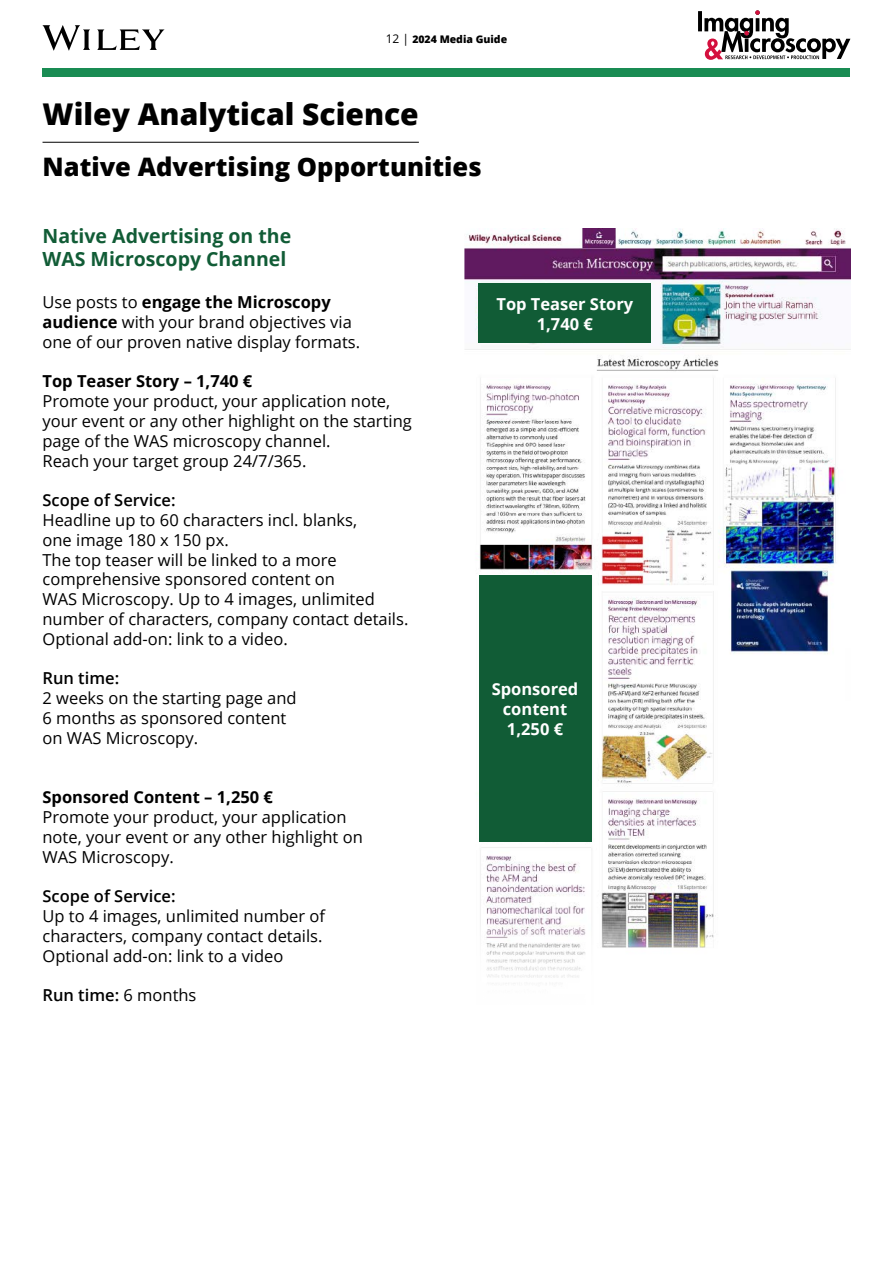
<style>
.page{position:relative;width:893px;height:1263px;background:#fff}
.page>*{position:absolute;margin:0;border:0;box-sizing:border-box;transform-origin:0 0}
.t1{font:800 30px "Open Sans";color:#000}
.t2{font:800 25.5px "Open Sans";color:#000}
.t3{font:700 19.5px/23.4px "Open Sans";color:#115c36}
.t4{font:16.5px/19.8px "Open Sans";color:#000}
.t5{font:600 16.5px "Open Sans";color:#000}
.t6{font:700 16.5px "Open Sans";color:#000}
.t7{font:700 16.5px/19.8px "Open Sans";color:#fff;text-align:center}
.t8{font:800 10.5px "Open Sans";color:#000}
.s1{font-weight:400;font-size:12px}
.s2{font-weight:700}
.s3{font-weight:400}
</style>
<div class="page">
<img style="left:465px;top:228px;width:385px;height:756px">
<div style="left:479px;top:284px;width:172px;height:59px;background:#115c36"></div>
<div style="left:479px;top:575px;width:112px;height:266px;background:#115c36"></div>
<hr style="left:43px;top:142px;width:376px;height:1px;background:#000">
<svg style="left:698px;top:10px;width:152px;height:50px"></svg>
<div style="left:43px;top:68px;width:807px;height:9px;background:#198c53"></div>
<svg style="left:43px;top:25px;width:121px;height:26px"></svg>
<p class="t8" style="left:386px;top:31px;width:123px"><span class="s1">12 |</span> 2024 Media Guide</p>
<h1 class="t1" style="left:43px;top:91px;width:378px">Wiley Analytical Science</h1>
<h2 class="t2" style="left:43px;top:147px;width:441px">Native Advertising Opportunities</h2>
<p class="t3" style="left:43px;top:224px;width:250px">Native Advertising on the<br>WAS Microscopy Channel</p>
<p class="t4" style="left:43px;top:292px;width:319px">Use posts to <span class="s2">engage the Microscopy audience</span> with your brand objectives via one of our proven native display formats.</p>
<p class="t6" style="left:43px;top:370px;width:211px">Top Teaser Story – 1,740 €</p>
<p class="t4" style="left:43px;top:391px;width:371px">Promote your product, your application note, your event or any other highlight on the starting page of the WAS microscopy channel.<br>Reach your target group 24/7/365.</p>
<p class="t5" style="left:43px;top:489px;width:135px">Scope of Service:</p>
<p class="t4" style="left:43px;top:510px;width:367px">Headline up to 60 characters incl. blanks,<br>one image 180 x 150 px.<br>The top teaser will be linked to a more comprehensive sponsored content on<br>WAS Microscopy. Up to 4 images, unlimited number of characters, company contact details.<br>Optional add-on: link to a video.</p>
<p class="t5" style="left:43px;top:667px;width:78px">Run time:</p>
<p class="t4" style="left:43px;top:688px;width:256px">2 weeks on the starting page and<br>6 months as sponsored content on WAS Microscopy.</p>
<p class="t6" style="left:43px;top:785px;width:232px">Sponsored Content – 1,250 €</p>
<p class="t4" style="left:43px;top:807px;width:322px">Promote your product, your application note, your event or any other highlight on<br>WAS Microscopy.</p>
<p class="t5" style="left:43px;top:885px;width:135px">Scope of Service:</p>
<p class="t4" style="left:43px;top:906px;width:284px">Up to 4 images, unlimited number of characters, company contact details.<br>Optional add-on: link to a video</p>
<p class="t5" style="left:43px;top:984px;width:155px">Run time: <span class="s3">6 months</span></p>
<p class="t7" style="left:496px;top:293px;width:138px">Top Teaser Story<br>1,740 €</p>
<p class="t7" style="left:492px;top:679px;width:88px">Sponsored content<br>1,250 €</p>
</div>
